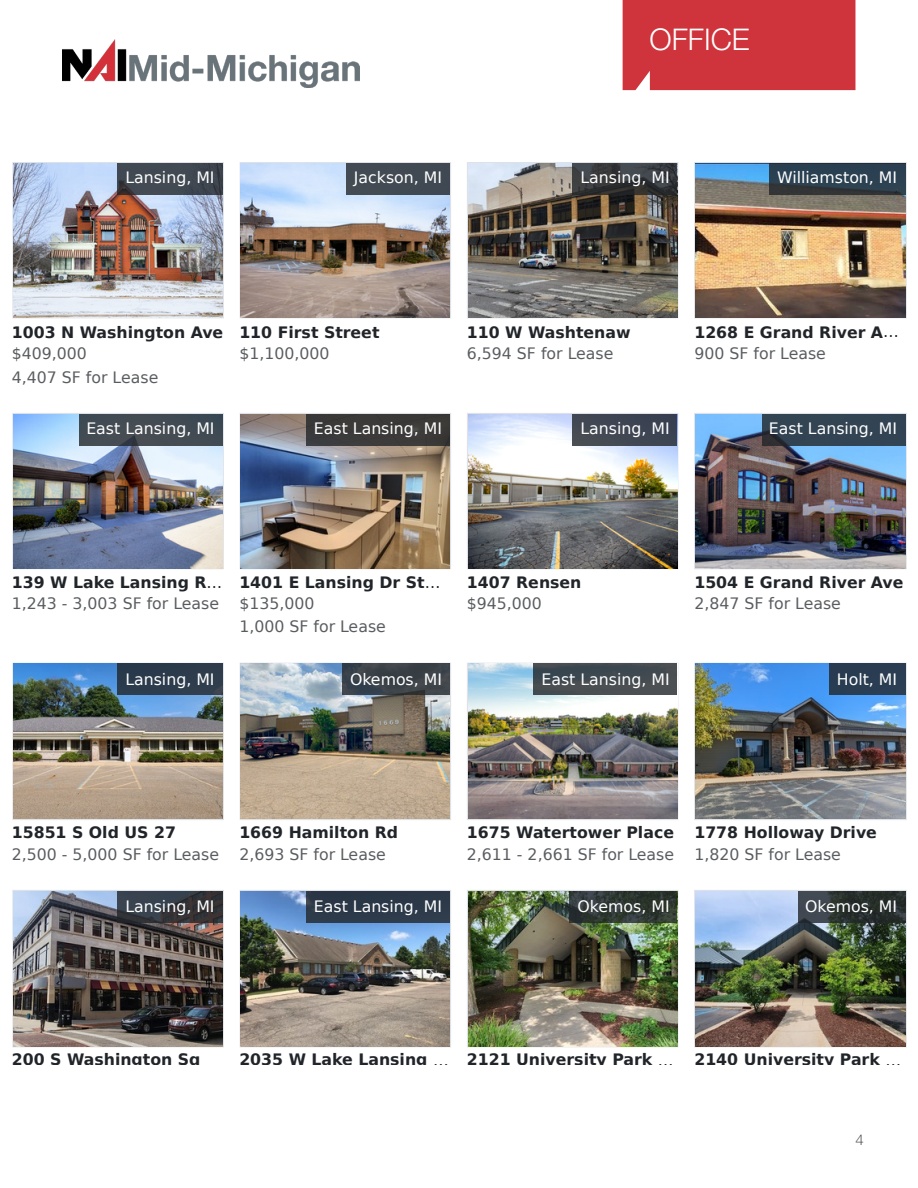
<style>
.page{position:relative;width:918px;height:1188px;background:#fff}
.page>*{position:absolute;margin:0;border:0;box-sizing:border-box;transform-origin:0 0}
.t1{font:300 30px "Helvetica Neue";color:#fff}
.t2{font:700 15.75px/21.3px "DejaVu Sans";color:#212529}
.t3{font:15.75px/23.7px "DejaVu Sans";color:rgb(33 37 41/.75)}
.t4{font:15.75px "DejaVu Sans";color:#fff}
.t5{font:100 15px "Helvetica Neue";color:#231f20}
.s1{font-weight:400}
.s2{font-weight:400;color:rgb(33 37 41/.75)}
.s3{font-weight:700;color:#212529}
.s4{color:#212529}
</style>
<div class="page">
<div style="left:623px;top:0;width:232px;height:90px;background:#cf333b"></div>
<img style="left:63px;top:39px;width:297px;height:48px">
<div style="left:12px;top:162px;width:212px;height:156px;border:1px solid #dee2e6"></div>
<div style="left:240px;top:162px;width:211px;height:156px;border:1px solid #dee2e6"></div>
<div style="left:467px;top:162px;width:211px;height:156px;border:1px solid #dee2e6"></div>
<div style="left:694px;top:162px;width:213px;height:156px;border:1px solid #dee2e6"></div>
<div style="left:12px;top:413px;width:212px;height:156px;border:1px solid #dee2e6"></div>
<div style="left:240px;top:413px;width:211px;height:156px;border:1px solid #dee2e6"></div>
<div style="left:467px;top:413px;width:211px;height:156px;border:1px solid #dee2e6"></div>
<div style="left:694px;top:413px;width:213px;height:156px;border:1px solid #dee2e6"></div>
<div style="left:12px;top:663px;width:212px;height:157px;border:1px solid #dee2e6"></div>
<div style="left:240px;top:663px;width:211px;height:157px;border:1px solid #dee2e6"></div>
<div style="left:467px;top:663px;width:211px;height:157px;border:1px solid #dee2e6"></div>
<div style="left:694px;top:663px;width:213px;height:157px;border:1px solid #dee2e6"></div>
<div style="left:12px;top:890px;width:212px;height:157px;border:1px solid #dee2e6"></div>
<div style="left:240px;top:890px;width:211px;height:157px;border:1px solid #dee2e6"></div>
<div style="left:467px;top:890px;width:211px;height:157px;border:1px solid #dee2e6"></div>
<div style="left:694px;top:890px;width:213px;height:157px;border:1px solid #dee2e6"></div>
<img style="left:14px;top:163px;width:209px;height:154px">
<div style="left:117px;top:163px;width:106px;height:32px;background:#212529;opacity:.8"></div>
<img style="left:241px;top:163px;width:209px;height:154px">
<div style="left:346px;top:163px;width:104px;height:32px;background:#424953"></div>
<img style="left:468px;top:163px;width:209px;height:154px">
<div style="left:573px;top:163px;width:104px;height:32px;background:#212529;opacity:.8"></div>
<img style="left:695px;top:163px;width:211px;height:154px">
<div style="left:770px;top:163px;width:136px;height:32px;background:#212529;opacity:.8"></div>
<img style="left:14px;top:414px;width:209px;height:154px">
<div style="left:79px;top:414px;width:144px;height:32px;background:#434b53"></div>
<img style="left:241px;top:414px;width:209px;height:154px">
<div style="left:306px;top:414px;width:144px;height:32px;background:#3b3a39"></div>
<img style="left:468px;top:414px;width:209px;height:154px">
<div style="left:573px;top:414px;width:104px;height:32px;background:#3f4653"></div>
<img style="left:695px;top:414px;width:211px;height:154px">
<div style="left:762px;top:414px;width:144px;height:32px;background:#324453"></div>
<img style="left:14px;top:664px;width:209px;height:155px">
<div style="left:117px;top:664px;width:106px;height:31px;background:#2d3c4d"></div>
<img style="left:241px;top:664px;width:209px;height:155px">
<div style="left:342px;top:664px;width:108px;height:31px;background:#3b424a"></div>
<img style="left:468px;top:664px;width:209px;height:155px">
<div style="left:533px;top:664px;width:144px;height:31px;background:#444c51"></div>
<img style="left:695px;top:664px;width:211px;height:155px">
<div style="left:829px;top:664px;width:77px;height:31px;background:#2a3d52"></div>
<img style="left:14px;top:891px;width:209px;height:155px">
<div style="left:117px;top:891px;width:106px;height:31px;background:#212529;opacity:.8"></div>
<img style="left:241px;top:891px;width:209px;height:155px">
<div style="left:306px;top:891px;width:144px;height:31px;background:#2c3848"></div>
<img style="left:468px;top:891px;width:209px;height:155px">
<div style="left:569px;top:891px;width:108px;height:31px;background:#212529;opacity:.8"></div>
<img style="left:695px;top:891px;width:211px;height:155px">
<div style="left:798px;top:891px;width:108px;height:31px;background:#212529;opacity:.8"></div>
<p class="t1" style="left:650px;top:15px;width:102px">OFFICE</p>
<p class="t4" style="left:125px;top:164px;width:91px">Lansing, MI</p>
<p class="t4" style="left:354px;top:164px;width:90px">Jackson, MI</p>
<p class="t4" style="left:580px;top:164px;width:91px">Lansing, MI</p>
<p class="t4" style="left:777px;top:164px;width:121px">Williamston, MI</p>
<p class="t2" style="left:12px;top:321px;width:213px">1003 N Washington Ave</p>
<p class="t3" style="left:12px;top:341px;width:148px">$409,000<br>4,407 SF for Lease</p>
<p class="t2" style="left:239px;top:321px;width:142px">110 First Street</p>
<p class="t3" style="left:239px;top:341px;width:92px">$1,100,000</p>
<p class="t2" style="left:467px;top:321px;width:165px">110 W Washtenaw</p>
<p class="t3" style="left:467px;top:341px;width:148px">6,594 SF for Lease</p>
<p class="t2" style="left:694px;top:321px;width:206px">1268 E Grand River A<span class="s1">…<br></span><span class="s2">900 SF for Lease</span></p>
<p class="t4" style="left:86px;top:415px;width:130px">East Lansing, MI</p>
<p class="t4" style="left:314px;top:415px;width:130px">East Lansing, MI</p>
<p class="t4" style="left:580px;top:415px;width:91px">Lansing, MI</p>
<p class="t4" style="left:769px;top:415px;width:130px">East Lansing, MI</p>
<p class="t3" style="left:12px;top:572px;width:212px;line-height:20.2px"><span class="s3">139 W Lake Lansing R</span><span class="s4">…<br></span>1,243 - 3,003 SF for Lease</p>
<p class="t2" style="left:239px;top:572px;width:203px;line-height:20.2px">1401 E Lansing Dr St<span class="s1">… </span><span class="s2">$135,000</span></p>
<p class="t3" style="left:239px;top:614px;width:148px">1,000 SF for Lease</p>
<p class="t2" style="left:467px;top:572px;width:116px">1407 Rensen</p>
<p class="t3" style="left:467px;top:591px;width:77px">$945,000</p>
<p class="t2" style="left:694px;top:572px;width:211px">1504 E Grand River Ave</p>
<p class="t3" style="left:694px;top:591px;width:148px">2,847 SF for Lease</p>
<p class="t4" style="left:125px;top:666px;width:91px">Lansing, MI</p>
<p class="t4" style="left:350px;top:666px;width:94px">Okemos, MI</p>
<p class="t4" style="left:541px;top:666px;width:130px">East Lansing, MI</p>
<p class="t4" style="left:837px;top:666px;width:62px">Holt, MI</p>
<p class="t2" style="left:12px;top:821px;width:166px">15851 S Old US 27</p>
<p class="t3" style="left:12px;top:842px;width:209px">2,500 - 5,000 SF for Lease</p>
<p class="t2" style="left:239px;top:821px;width:160px">1669 Hamilton Rd</p>
<p class="t3" style="left:239px;top:842px;width:148px">2,693 SF for Lease</p>
<p class="t2" style="left:467px;top:821px;width:209px">1675 Watertower Place</p>
<p class="t3" style="left:467px;top:842px;width:209px">2,611 - 2,661 SF for Lease</p>
<p class="t2" style="left:694px;top:821px;width:184px">1778 Holloway Drive</p>
<p class="t3" style="left:694px;top:842px;width:148px">1,820 SF for Lease</p>
<p class="t4" style="left:125px;top:893px;width:91px">Lansing, MI</p>
<p class="t4" style="left:314px;top:893px;width:130px">East Lansing, MI</p>
<p class="t4" style="left:578px;top:893px;width:94px">Okemos, MI</p>
<p class="t4" style="left:805px;top:893px;width:94px">Okemos, MI</p>
<p class="t2" style="left:12px;top:1049px;width:190px">200 S Washington Sq</p>
<p class="t2" style="left:239px;top:1049px;width:211px">2035 W Lake Lansing <span class="s1">…</span></p>
<p class="t2" style="left:467px;top:1049px;width:208px">2121 University Park <span class="s1">…</span></p>
<p class="t2" style="left:694px;top:1049px;width:208px">2140 University Park <span class="s1">…</span></p>
<p class="t5" style="left:856px;top:1128px;width:10px">4</p>
</div>
